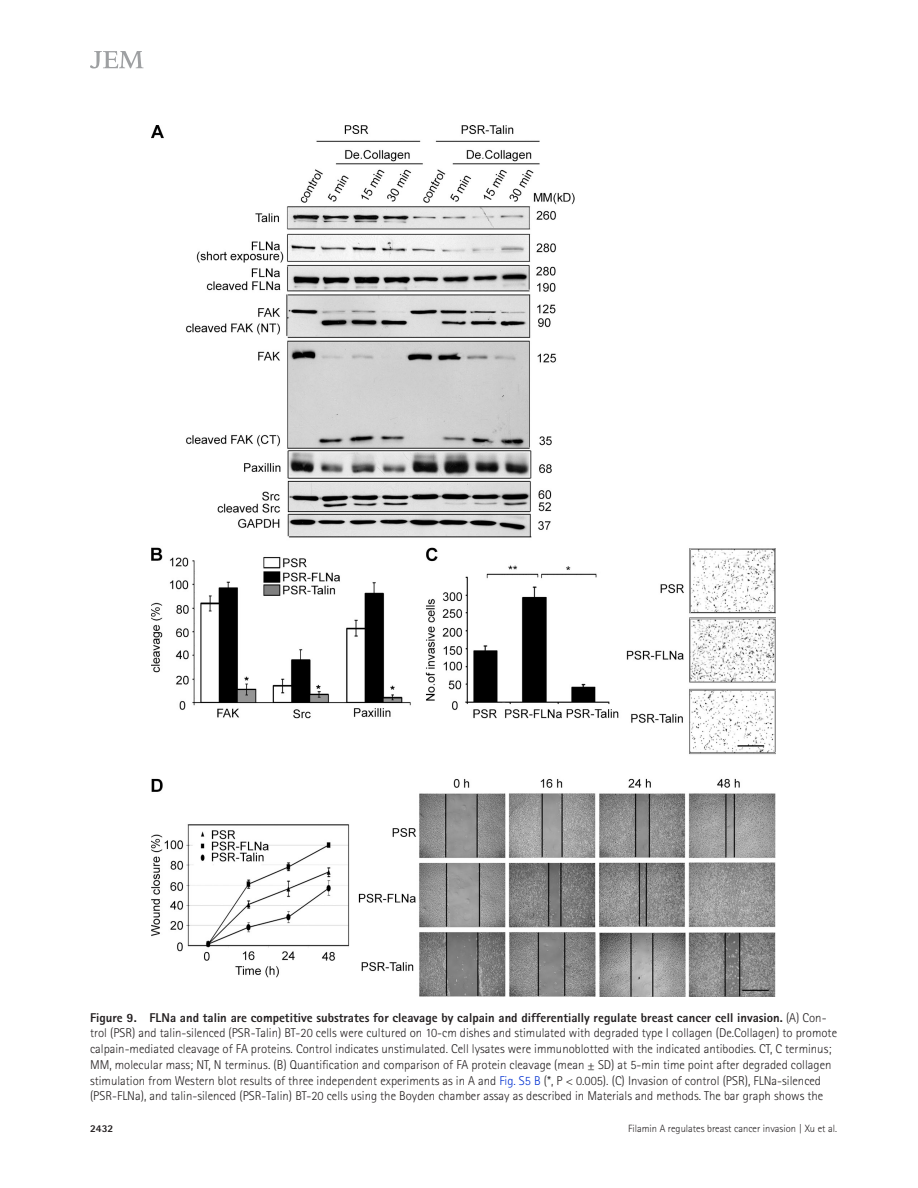
<style>
.page{position:relative;width:918px;height:1188px;background:#fff}
.page>*{position:absolute;margin:0;border:0;box-sizing:border-box;transform-origin:0 0}
.t1{font:300 12.75px/15.8px "Rotis Sans Serif Std";color:#231f20}
.t2{font:300 10.5px "Rotis Sans Serif Std";color:#231f20}
.t3{font:800 10.5px "Rotis Sans Serif Std";color:#231f20}
.s1{font-weight:800}
.s2{color:#0030d1}
</style>
<div class="page">
<svg style="left:90px;top:51px;width:53px;height:17px"></svg>
<img style="left:151px;top:125px;width:625px;height:871px">
<p class="t1" style="left:90px;top:1010px;width:749px"><span class="s1">Figure 9. FLNa and talin are competitive substrates for cleavage by calpain and differentially regulate breast cancer cell invasion.</span> (A) Con&shy;trol (PSR) and talin-silenced (PSR-Talin) BT-20 cells were cultured on 10-cm dishes and stimulated with degraded type I collagen (De.Collagen) to promote calpain-mediated cleavage of FA proteins. Control indicates unstimulated. Cell lysates were immunoblotted with the indicated antibodies. CT, C terminus; MM, molecular mass; NT, N terminus. (B) Quantification and comparison of FA protein cleavage (mean ± SD) at 5-min time point after degraded collagen stimulation from Western blot results of three independent experiments as in A and <span class="s2">Fig. S5 B</span> (*, P &lt; 0.005). (C) Invasion of control (PSR), FLNa-silenced (PSR-FLNa), and talin-silenced (PSR-Talin) BT-20 cells using the Boyden chamber assay as described in Materials and methods. The bar graph shows the</p>
<p class="t3" style="left:90px;top:1122px;width:25px">2432</p>
<p class="t2" style="left:628px;top:1123px;width:210px">Filamin A regulates breast cancer invasion | Xu et al.</p>
</div>
